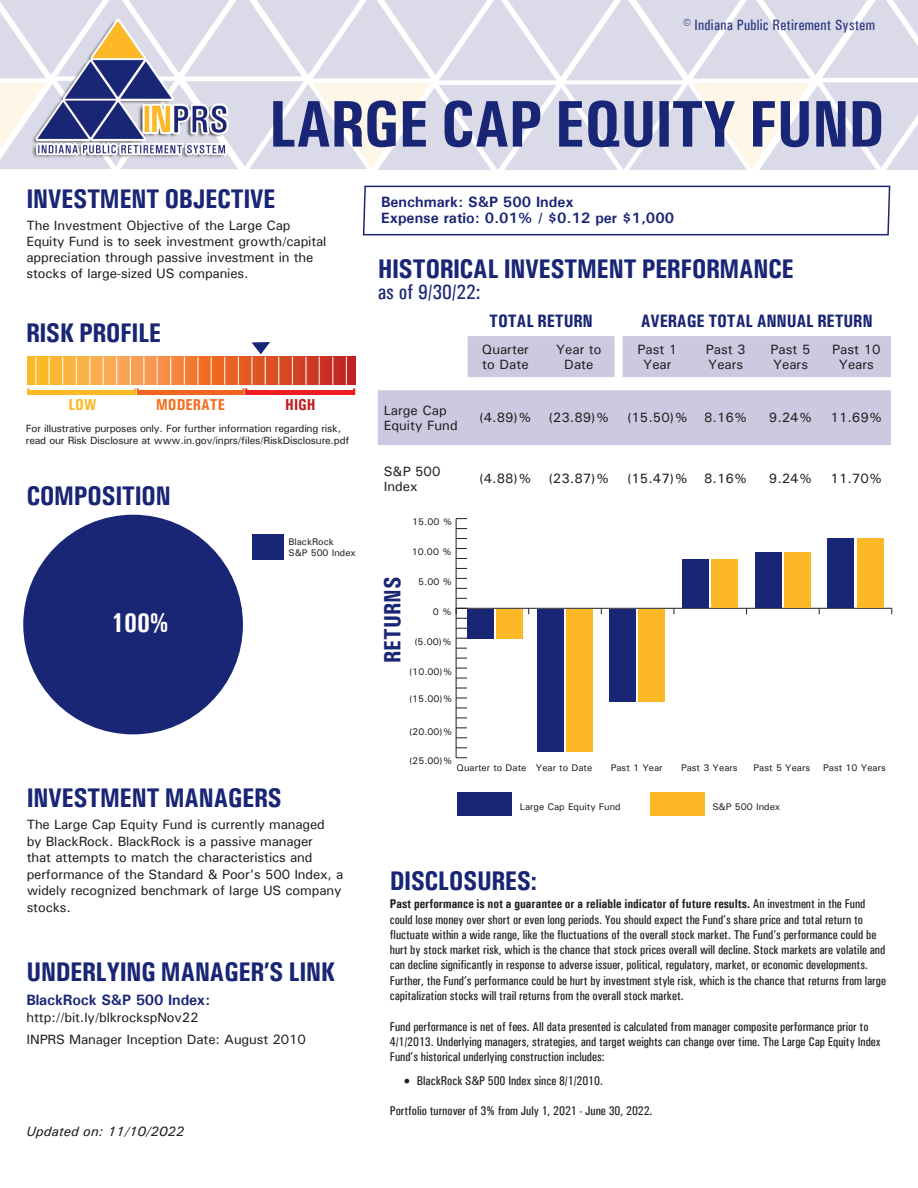
<style>
.page{position:relative;width:918px;height:1188px;background:#fff}
.page>*{position:absolute;margin:0;border:0;box-sizing:border-box;transform-origin:0 0}
.t1{font:700 condensed 66px "Univers";letter-spacing:-.02em;color:#192575}
.t2{font:700 condensed 27.3px "Univers";color:#fff}
.t3{font:700 condensed 27px "Univers";letter-spacing:-.02em;color:#192575}
.t4{font:700 condensed 23.7px "Univers";color:#192575}
.t5{font:500 condensed 21px "Univers";color:#192575}
.t6{font:700 condensed 18px "Univers";letter-spacing:-.01em;color:#192575}
.t7{font:700 condensed 15.9px "Univers";color:#f36e21}
.t8{font:700 condensed 15.9px "Univers";color:#be1e23}
.t9{font:700 condensed 15.9px "Univers";color:#fcb825}
.t10{font:700 15px "Univers";color:#192575}
.t11{font:500 condensed 15px "Univers";letter-spacing:.02em;color:#192575}
.t12{font:500 13.5px/15px "Univers";letter-spacing:-.01em;color:#231f20}
.t13{font:italic 500 13.5px "Univers";color:#231f20}
.t14{font:500 condensed 12.75px/15.3px "Univers";color:#231f20}
.t15{font:500 10.5px/12px "Univers";letter-spacing:-.02em;color:#231f20}
.t16{font:500 9.6px/11.4px "Univers";color:#231f20}
.s1{font-weight:700}
.s2{font-family:"Minion Pro";font-weight:400;font-stretch:normal;font-size:18px}
</style>
<div class="page">
<img style="left:0;top:0;width:918px;height:169px">
<img style="left:25px;top:14px;width:214px;height:154px">
<svg style="left:378px;top:336px;width:513px;height:109px;fill:#cbcae0"></svg>
<hr style="left:456px;top:608px;width:436px;height:1px;background:#231f20">
<hr style="left:456px;top:519px;width:1px;height:239px;background:#231f20">
<svg style="left:456px;top:609px;width:11px;height:10px"></svg>
<div style="left:651px;top:792px;width:54px;height:24px;background:#fcb825"></div>
<div style="left:497px;top:609px;width:26px;height:29px;background:#fcb825"></div>
<div style="left:566px;top:609px;width:27px;height:143px;background:#fcb825"></div>
<div style="left:639px;top:609px;width:26px;height:92px;background:#fcb825"></div>
<div style="left:712px;top:559px;width:26px;height:49px;background:#fcb825"></div>
<div style="left:784px;top:552px;width:26px;height:56px;background:#fcb825"></div>
<div style="left:857px;top:538px;width:26px;height:70px;background:#fcb825"></div>
<div style="left:457px;top:792px;width:55px;height:24px;background:#192575"></div>
<div style="left:468px;top:609px;width:26px;height:30px;background:#192575"></div>
<div style="left:537px;top:609px;width:27px;height:143px;background:#192575"></div>
<div style="left:610px;top:609px;width:26px;height:93px;background:#192575"></div>
<div style="left:683px;top:559px;width:26px;height:49px;background:#192575"></div>
<div style="left:755px;top:552px;width:26px;height:56px;background:#192575"></div>
<div style="left:828px;top:538px;width:26px;height:70px;background:#192575"></div>
<div style="left:253px;top:535px;width:31px;height:25px;background:#192575"></div>
<div style="left:23px;top:515px;width:220px;height:219px;background:#192575;border-radius:110px"></div>
<svg style="left:362px;top:185px;width:529px;height:51px"></svg>
<svg style="left:28px;top:357px;width:327px;height:28px"></svg>
<hr style="left:136px;top:391px;width:109px;height:4px;background:#f36421">
<hr style="left:28px;top:391px;width:109px;height:4px;background:#fcb825">
<hr style="left:245px;top:391px;width:110px;height:4px;background:#ee1d23">
<svg style="left:62px;top:357px;width:1px;height:28px"></svg>
<svg style="left:76px;top:357px;width:1px;height:28px"></svg>
<svg style="left:90px;top:357px;width:1px;height:28px"></svg>
<svg style="left:103px;top:357px;width:1px;height:28px"></svg>
<svg style="left:116px;top:357px;width:1px;height:28px"></svg>
<svg style="left:157px;top:357px;width:1px;height:28px"></svg>
<svg style="left:170px;top:357px;width:1px;height:28px"></svg>
<svg style="left:184px;top:357px;width:1px;height:28px"></svg>
<svg style="left:198px;top:357px;width:1px;height:28px"></svg>
<svg style="left:211px;top:357px;width:1px;height:28px"></svg>
<svg style="left:225px;top:357px;width:1px;height:28px"></svg>
<svg style="left:279px;top:357px;width:1px;height:28px"></svg>
<svg style="left:292px;top:357px;width:1px;height:28px"></svg>
<svg style="left:306px;top:357px;width:1px;height:28px"></svg>
<svg style="left:319px;top:357px;width:1px;height:28px"></svg>
<svg style="left:333px;top:357px;width:1px;height:28px"></svg>
<svg style="left:346px;top:357px;width:1px;height:28px"></svg>
<svg style="left:36px;top:357px;width:1px;height:28px"></svg>
<svg style="left:49px;top:357px;width:1px;height:28px"></svg>
<svg style="left:130px;top:357px;width:15px;height:38px"></svg>
<svg style="left:238px;top:342px;width:32px;height:53px"></svg>
<p class="t11" style="left:683px;top:16px;width:193px">© Indiana Public Retirement System</p>
<p class="t1" style="left:269px;top:84px;width:617px">LARGE CAP EQUITY FUND</p>
<p class="t3" style="left:27px;top:183px;width:251px">INVESTMENT OBJECTIVE</p>
<p class="t12" style="left:27px;top:217px;width:301px;line-height:16.2px">The Investment Objective of the Large Cap Equity Fund is to seek investment growth/capital appreciation through passive investment in the stocks of large-sized US companies.</p>
<p class="t3" style="left:26px;top:316px;width:137px">RISK PROFILE</p>
<p class="t9" style="left:68px;top:395px;width:29px">LOW</p>
<p class="t7" style="left:156px;top:395px;width:70px">MODERATE</p>
<p class="t8" style="left:285px;top:395px;width:32px">HIGH</p>
<p class="t15" style="left:26px;top:422px;width:325px">For illustrative purposes only. For further information regarding risk, read our Risk Disclosure at www.in.gov/inprs/files/RiskDisclosure.pdf</p>
<p class="t3" style="left:27px;top:479px;width:146px">COMPOSITION</p>
<p class="t2" style="left:111px;top:606px;width:59px">100%</p>
<p class="t16" style="left:289px;top:536px;width:69px">BlackRock<br>S&amp;P 500 Index</p>
<p class="t3" style="left:27px;top:782px;width:257px">INVESTMENT MANAGERS</p>
<p class="t12" style="left:27px;top:816px;width:318px;line-height:16.5px">The Large Cap Equity Fund is currently managed<br>by BlackRock. BlackRock is a passive manager<br>that attempts to match the characteristics and performance of the Standard &amp; Poor’s 500 Index, a widely recognized benchmark of large US company stocks.</p>
<p class="t3" style="left:27px;top:955px;width:310px">UNDERLYING MANAGER’S LINK</p>
<p class="t10" style="left:27px;top:990px;width:185px">BlackRock S&amp;P 500 Index:</p>
<p class="t12" style="left:27px;top:1009px;width:174px">http://bit.ly/blkrockspNov22</p>
<p class="t12" style="left:27px;top:1031px;width:281px">INPRS Manager Inception Date: August 2010</p>
<p class="t13" style="left:27px;top:1122px;width:159px">Updated on: 11/10/2022</p>
<p class="t10" style="left:381px;top:192px;width:194px">Benchmark: S&amp;P 500 Index</p>
<p class="t10" style="left:381px;top:208px;width:295px">Expense ratio: 0.01% / $0.12 per $1,000</p>
<p class="t3" style="left:378px;top:252px;width:418px">HISTORICAL INVESTMENT PERFORMANCE</p>
<p class="t5" style="left:378px;top:279px;width:104px">as of 9/30/22:</p>
<p class="t6" style="left:489px;top:310px;width:105px">TOTAL RETURN</p>
<p class="t6" style="left:641px;top:310px;width:233px">AVERAGE TOTAL ANNUAL RETURN</p>
<p class="t12" style="left:482px;top:341px;width:49px">Quarter to Date</p>
<p class="t12" style="left:556px;top:341px;width:47px;text-align:center">Year to<br>Date</p>
<p class="t12" style="left:638px;top:341px;width:41px">Past 1</p>
<p class="t12" style="left:706px;top:341px;width:41px">Past 3<br>Years</p>
<p class="t12" style="left:771px;top:341px;width:41px">Past 5<br>Years</p>
<p class="t12" style="left:832px;top:341px;width:50px;text-align:center">Past 10<br>Years</p>
<p class="t12" style="left:643px;top:356px;width:30px">Year</p>
<p class="t12" style="left:384px;top:402px;width:75px">Large Cap<br>Equity Fund</p>
<p class="t12" style="left:479px;top:410px;width:54px">(4.89)%</p>
<p class="t12" style="left:549px;top:410px;width:62px">(23.89)%</p>
<p class="t12" style="left:627px;top:410px;width:62px">(15.50)%</p>
<p class="t12" style="left:704px;top:410px;width:45px">8.16%</p>
<p class="t12" style="left:769px;top:410px;width:45px">9.24%</p>
<p class="t12" style="left:831px;top:410px;width:53px">11.69%</p>
<p class="t12" style="left:384px;top:463px;width:58px">S&amp;P 500<br>Index</p>
<p class="t12" style="left:479px;top:471px;width:54px">(4.88)%</p>
<p class="t12" style="left:549px;top:471px;width:62px">(23.87)%</p>
<p class="t12" style="left:627px;top:471px;width:62px">(15.47)%</p>
<p class="t12" style="left:704px;top:471px;width:45px">8.16%</p>
<p class="t12" style="left:769px;top:471px;width:45px">9.24%</p>
<p class="t12" style="left:831px;top:471px;width:53px">11.70%</p>
<p class="t16" style="left:412px;top:516px;width:42px">15.00 %</p>
<p class="t4" style="left:378px;top:663px;width:88px;rotate:-90deg">RETURNS</p>
<p class="t16" style="left:412px;top:546px;width:42px">10.00 %</p>
<p class="t16" style="left:418px;top:576px;width:36px">5.00 %</p>
<p class="t16" style="left:433px;top:605px;width:20px">0 %</p>
<p class="t16" style="left:414px;top:636px;width:39px">(5.00)%</p>
<p class="t16" style="left:409px;top:666px;width:45px">(10.00)%</p>
<p class="t16" style="left:409px;top:693px;width:45px">(15.00)%</p>
<p class="t16" style="left:409px;top:725px;width:45px">(20.00)%</p>
<p class="t16" style="left:409px;top:755px;width:45px">(25.00)%</p>
<p class="t16" style="left:457px;top:762px;width:137px">Quarter to Date Year to Date</p>
<p class="t16" style="left:611px;top:762px;width:53px">Past 1 Year</p>
<p class="t16" style="left:681px;top:762px;width:58px">Past 3 Years</p>
<p class="t16" style="left:754px;top:762px;width:58px">Past 5 Years</p>
<p class="t16" style="left:823px;top:762px;width:64px">Past 10 Years</p>
<p class="t16" style="left:520px;top:801px;width:102px">Large Cap Equity Fund</p>
<p class="t16" style="left:712px;top:801px;width:69px">S&amp;P 500 Index</p>
<p class="t3" style="left:390px;top:865px;width:148px">DISCLOSURES:</p>
<p class="t14" style="left:390px;top:896px;width:498px"><span class="s1">Past performance is not a guarantee or a reliable indicator of future results.</span> An investment in the Fund could lose money over short or even long periods. You should expect the Fund’s share price and total return to fluctuate within a wide range, like the fluctuations of the overall stock market. The Fund’s performance could be hurt by stock market risk, which is the chance that stock prices overall will decline. Stock markets are volatile and can decline significantly in response to adverse issuer, political, regulatory, market, or economic developments.<br>Further, the Fund’s performance could be hurt by investment style risk, which is the chance that returns from large capitalization stocks will trail returns from the overall stock market.</p>
<p class="t14" style="left:390px;top:1019px;width:492px">Fund performance is net of fees. All data presented is calculated from manager composite performance prior to<br>4/1/2013. Underlying managers, strategies, and target weights can change over time. The Large Cap Equity Index<br>Fund’s historical underlying construction includes:</p>
<p class="t14" style="left:403px;top:1073px;width:201px"><span class="s2">•</span> BlackRock S&amp;P 500 Index since 8/1/2010.</p>
<p class="t14" style="left:390px;top:1103px;width:264px">Portfolio turnover of 3% from July 1, 2021 - June 30, 2022.</p>
</div>
